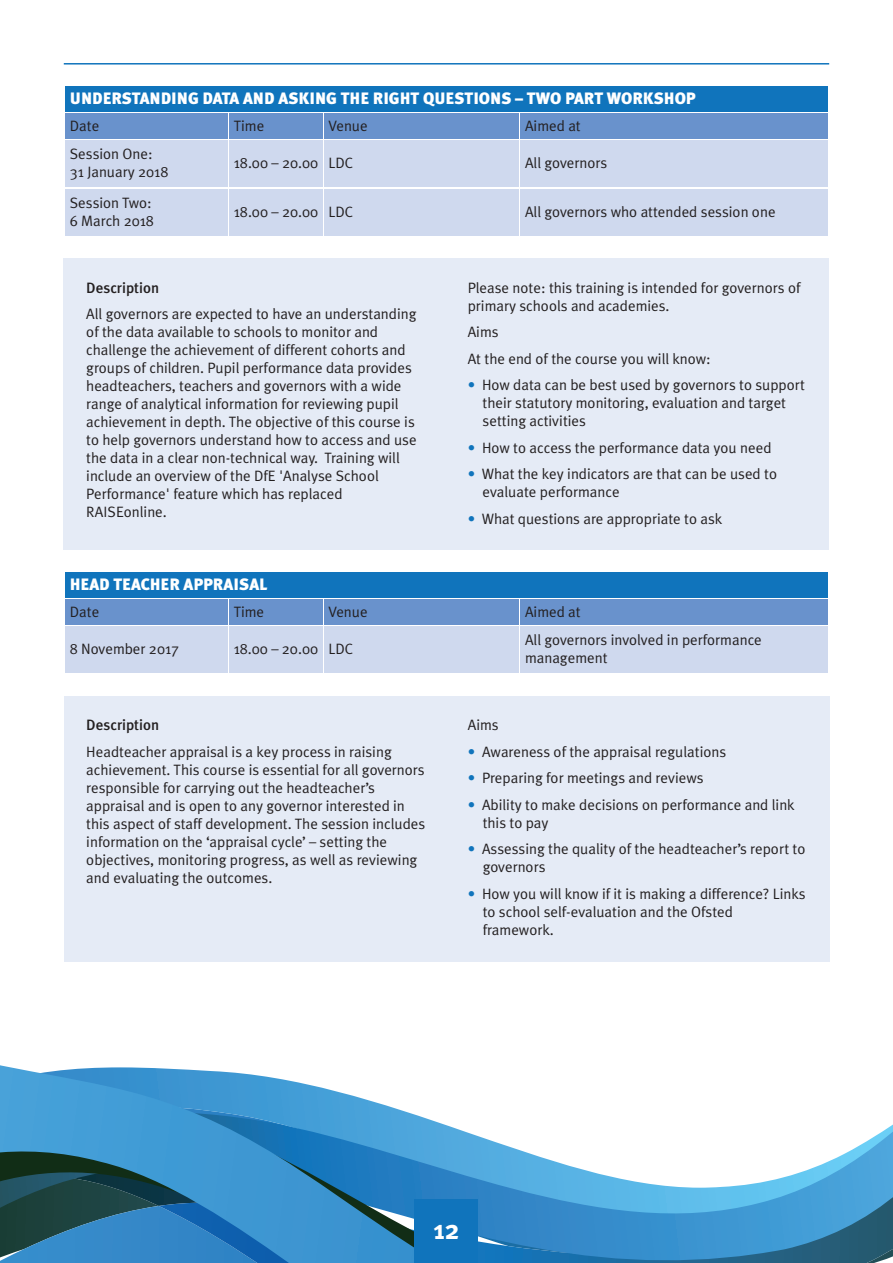
<style>
.page{position:relative;width:893px;height:1263px;background:#fff}
.page>*{position:absolute;margin:0;border:0;box-sizing:border-box;transform-origin:0 0}
.t1{font:700 27px "Meta Plus";color:#fff}
.t2{font:900 16.5px "Meta Plus";color:#fff}
.t3{font:15px/18px "Meta Plus Normal";color:#231f20}
.t4{font:500 15px "Meta Plus";color:#231f20}
.s1{color:#1074bc}
</style>
<div class="page">
<svg style="left:508px;top:1124px;width:385px;height:139px"></svg>
<svg style="left:463px;top:1131px;width:45px;height:132px;background:#4b9bd2"></svg>
<svg style="left:0;top:1065px;width:463px;height:198px;background:#4790be"></svg>
<div style="left:415px;top:1199px;width:63px;height:64px;background:#1074bc"></div>
<hr style="left:64px;top:63px;width:765px;height:2px;background:#1074bc">
<div style="left:64px;top:258px;width:765px;height:292px;background:#e5ebf6"></div>
<div style="left:64px;top:696px;width:765px;height:266px;background:#e5ebf6"></div>
<div style="left:65px;top:87px;width:763px;height:25px;background:#1074bc"></div>
<div style="left:65px;top:114px;width:163px;height:25px;background:#6992cc"></div>
<div style="left:229px;top:114px;width:94px;height:25px;background:#6992cc"></div>
<div style="left:324px;top:114px;width:195px;height:25px;background:#6992cc"></div>
<div style="left:521px;top:114px;width:307px;height:25px;background:#6992cc"></div>
<div style="left:65px;top:141px;width:163px;height:46px;background:#cfd9ee"></div>
<div style="left:229px;top:141px;width:94px;height:46px;background:#cfd9ee"></div>
<div style="left:324px;top:141px;width:195px;height:46px;background:#cfd9ee"></div>
<div style="left:521px;top:141px;width:307px;height:46px;background:#cfd9ee"></div>
<div style="left:65px;top:189px;width:163px;height:47px;background:#cfd9ee"></div>
<div style="left:229px;top:189px;width:94px;height:47px;background:#cfd9ee"></div>
<div style="left:324px;top:189px;width:195px;height:47px;background:#cfd9ee"></div>
<div style="left:521px;top:189px;width:307px;height:47px;background:#cfd9ee"></div>
<div style="left:65px;top:572px;width:763px;height:26px;background:#1074bc"></div>
<div style="left:65px;top:599px;width:163px;height:26px;background:#6992cc"></div>
<div style="left:229px;top:599px;width:94px;height:26px;background:#6992cc"></div>
<div style="left:324px;top:599px;width:195px;height:26px;background:#6992cc"></div>
<div style="left:520px;top:599px;width:308px;height:26px;background:#6992cc"></div>
<div style="left:65px;top:626px;width:163px;height:47px;background:#cfd9ee"></div>
<div style="left:229px;top:626px;width:94px;height:47px;background:#cfd9ee"></div>
<div style="left:324px;top:626px;width:195px;height:47px;background:#cfd9ee"></div>
<div style="left:520px;top:626px;width:308px;height:47px;background:#cfd9ee"></div>
<p class="t2" style="left:70px;top:89px;width:627px">UNDERSTANDING DATA AND ASKING THE RIGHT QUESTIONS – TWO PART WORKSHOP</p>
<p class="t3" style="left:70px;top:116px;width:31px">Date</p>
<p class="t3" style="left:234px;top:116px;width:32px">Time</p>
<p class="t3" style="left:329px;top:116px;width:41px">Venue</p>
<p class="t3" style="left:525px;top:116px;width:57px">Aimed at</p>
<p class="t3" style="left:70px;top:145px;width:100px">Session One:<br>31 January 2018</p>
<p class="t3" style="left:234px;top:154px;width:121px">18.00 – 20.00 LDC</p>
<p class="t3" style="left:525px;top:154px;width:84px">All governors</p>
<p class="t3" style="left:70px;top:193px;width:86px">Session Two:<br>6 March 2018</p>
<p class="t3" style="left:234px;top:202px;width:121px">18.00 – 20.00 LDC</p>
<p class="t3" style="left:525px;top:202px;width:252px">All governors who attended session one</p>
<p class="t4" style="left:86px;top:279px;width:74px">Description</p>
<p class="t3" style="left:86px;top:305px;width:332px">All governors are expected to have an understanding of the data available to schools to monitor and challenge the achievement of different cohorts and groups of children. Pupil performance data provides headteachers, teachers and governors with a wide range of analytical information for reviewing pupil achievement in depth. The objective of this course is to help governors understand how to access and use the data in a clear non-technical way. Training will include an overview of the DfE 'Analyse School Performance' feature which has replaced RAISEonline.</p>
<p class="t3" style="left:468px;top:278px;width:334px">Please note: this training is intended for governors of primary schools and academies.</p>
<p class="t3" style="left:468px;top:319px;width:245px;line-height:26.5px">Aims<br>At the end of the course you will know:</p>
<p class="t3" style="left:483px;top:376px;width:324px;text-indent:-15px"><span class="s1">•</span> How data can be best used by governors to support their statutory monitoring, evaluation and target setting activities</p>
<p class="t3" style="left:468px;top:438px;width:305px"><span class="s1">•</span> How to access the performance data you need</p>
<p class="t3" style="left:483px;top:465px;width:296px;text-indent:-15px"><span class="s1">•</span> What the key indicators are that can be used to evaluate performance</p>
<p class="t3" style="left:468px;top:509px;width:256px"><span class="s1">•</span> What questions are appropriate to ask</p>
<p class="t2" style="left:70px;top:575px;width:199px">HEAD TEACHER APPRAISAL</p>
<p class="t3" style="left:70px;top:602px;width:31px">Date</p>
<p class="t3" style="left:234px;top:602px;width:32px">Time</p>
<p class="t3" style="left:329px;top:602px;width:41px">Venue</p>
<p class="t3" style="left:525px;top:602px;width:57px">Aimed at</p>
<p class="t3" style="left:70px;top:640px;width:111px">8 November 2017</p>
<p class="t3" style="left:234px;top:640px;width:121px">18.00 – 20.00 LDC</p>
<p class="t3" style="left:525px;top:631px;width:238px">All governors involved in performance management</p>
<p class="t4" style="left:86px;top:716px;width:74px">Description</p>
<p class="t3" style="left:86px;top:743px;width:340px">Headteacher appraisal is a key process in raising achievement. This course is essential for all governors responsible for carrying out the headteacher’s appraisal and is open to any governor interested in this aspect of staff development. The session includes information on the ‘appraisal cycle’ – setting the objectives, monitoring progress, as well as reviewing and evaluating the outcomes.</p>
<p class="t3" style="left:468px;top:716px;width:32px">Aims</p>
<p class="t3" style="left:468px;top:743px;width:260px"><span class="s1">•</span> Awareness of the appraisal regulations</p>
<p class="t3" style="left:468px;top:769px;width:237px"><span class="s1">•</span> Preparing for meetings and reviews</p>
<p class="t3" style="left:483px;top:796px;width:313px;text-indent:-15px"><span class="s1">•</span> Ability to make decisions on performance and link this to pay</p>
<p class="t3" style="left:483px;top:840px;width:324px;text-indent:-15px"><span class="s1">•</span> Assessing the quality of the headteacher’s report to governors</p>
<p class="t3" style="left:483px;top:885px;width:324px;text-indent:-15px"><span class="s1">•</span> How you will know if it is making a difference? Links to school self-evaluation and the Ofsted framework.</p>
<h1 class="t1" style="left:434px;top:1214px;width:27px">12</h1>
</div>
